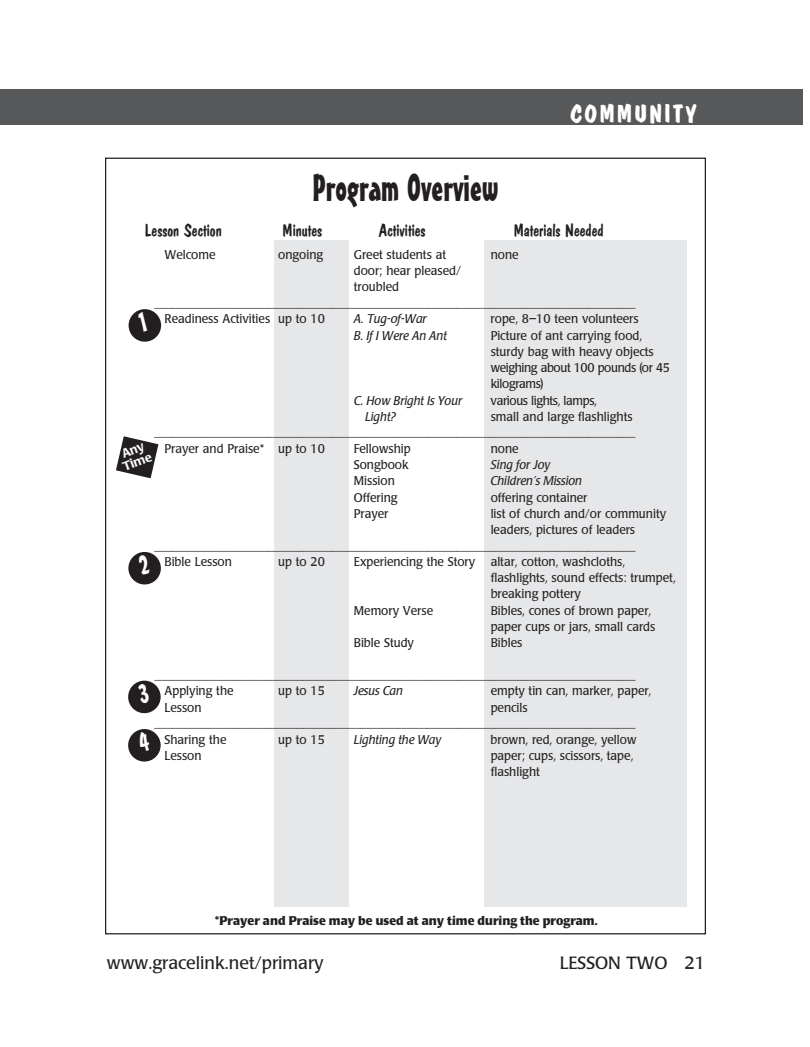
<style>
.page{position:relative;width:810px;height:1047px;background:#fff}
.page>*{position:absolute;margin:0;border:0;box-sizing:border-box;transform-origin:0 0}
.section_title{font:37.5px "Mister Earl BT";color:#231f20}
.t1{font:700 25px "Dom Casual D";letter-spacing:.1em;color:#fff}
.section_title-2{font:17.5px "Dom Casual D";color:#231f20}
.t2{font:17.5px "Poppl Laudatio";color:#231f20}
.body{font:12.5px/16.2px "Poppl Laudatio";color:#231f20;scale:.95 1}
.P_overview_body{font:12.5px "Poppl Laudatio";color:#231f20;scale:.95 1}
.body-2{font:italic 12.5px "Poppl Laudatio";color:#231f20}
.body-Xindent{font:700 12.5px "Poppl Laudatio";color:#231f20}
.body-3{font:12.5px "Poppl Laudatio";letter-spacing:-.03em;color:#231f20;scale:.95 1}
.t3{font:500 12.38px/12.4px "Poppl Laudatio";color:#fff}
</style>
<div class="page">
<div style="left:0;top:89px;width:45px;height:36px;background:#57585a"></div>
<div style="left:45px;top:89px;width:758px;height:36px;background:#57585a"></div>
<div style="left:274px;top:240px;width:75px;height:666px;background:#e6e7e9"></div>
<div style="left:484px;top:240px;width:202px;height:666px;background:#e6e7e9"></div>
<div style="left:129px;top:309px;width:32px;height:32px;background:#231f20;border-radius:50%"></div>
<svg style="left:116px;top:436px;width:42px;height:42px"></svg>
<div style="left:128px;top:552px;width:33px;height:32px;background:#231f20;border-radius:50%"></div>
<div style="left:128px;top:680px;width:33px;height:33px;background:#231f20;border-radius:50%"></div>
<div style="left:128px;top:729px;width:33px;height:32px;background:#231f20;border-radius:50%"></div>
<p class="section_title" style="left:312px;top:165px;width:188px">Program Overview</p>
<p class="t1" style="left:570px;top:99px;width:128px">COMMUNITY</p>
<p class="section_title-2" style="left:145px;top:220px;width:78px">Lesson Section</p>
<p class="section_title-2" style="left:283px;top:220px;width:41px">Minutes</p>
<p class="section_title-2" style="left:379px;top:220px;width:48px">Activities</p>
<p class="section_title-2" style="left:514px;top:220px;width:91px">Materials Needed</p>
<p class="P_overview_body" style="left:165px;top:247px;width:55px">Welcome</p>
<p class="P_overview_body" style="left:278px;top:247px;width:49px">ongoing</p>
<p class="P_overview_body" style="left:354px;top:247px;width:99px">Greet students at</p>
<p class="P_overview_body" style="left:491px;top:247px;width:31px">none</p>
<p class="body" style="left:354px;top:263px;width:114px">door; hear pleased/</p>
<p class="body" style="left:354px;top:279px;width:49px">troubled</p>
<p class="P_overview_body" style="left:155px;top:295px;width:508px">_________________________________________________________________________________</p>
<p class="body" style="left:165px;top:311px;width:170px">Readiness Activities up to 10</p>
<p class="body-2" style="left:354px;top:312px;width:74px">A. Tug-of-War</p>
<p class="body" style="left:491px;top:311px;width:157px">rope, 8–10 teen volunteers</p>
<p class="body-2" style="left:354px;top:328px;width:95px">B. If I Were An Ant</p>
<p class="body" style="left:491px;top:327px;width:190px">Picture of ant carrying food, sturdy bag with heavy objects weighing about 100 pounds (or 45 kilograms)</p>
<p class="body-2" style="left:354px;top:393px;width:110px">C. How Bright Is Your</p>
<p class="body-3" style="left:491px;top:393px;width:113px">various lights, lamps,</p>
<p class="body-2" style="left:365px;top:409px;width:32px">Light?</p>
<p class="body" style="left:491px;top:408px;width:151px">small and large flashlights</p>
<p class="P_overview_body" style="left:155px;top:425px;width:508px">_________________________________________________________________________________</p>
<p class="body" style="left:165px;top:440px;width:170px">Prayer and Praise* up to 10</p>
<p class="body" style="left:354px;top:440px;width:61px">Fellowship</p>
<p class="body" style="left:491px;top:440px;width:31px">none</p>
<p class="body" style="left:354px;top:456px;width:59px">Songbook</p>
<p class="body-2" style="left:491px;top:457px;width:61px">Sing for Joy</p>
<p class="body" style="left:354px;top:473px;width:45px">Mission</p>
<p class="body-2" style="left:491px;top:474px;width:93px">Children’s Mission</p>
<p class="body" style="left:354px;top:489px;width:48px">Offering</p>
<p class="body" style="left:491px;top:489px;width:103px">offering container</p>
<p class="body" style="left:354px;top:505px;width:38px">Prayer</p>
<p class="body" style="left:491px;top:505px;width:186px">list of church and/or community</p>
<p class="body" style="left:491px;top:521px;width:154px">leaders, pictures of leaders</p>
<p class="body" style="left:165px;top:553px;width:72px">Bible Lesson</p>
<p class="body" style="left:278px;top:553px;width:51px">up to 20</p>
<p class="body" style="left:491px;top:553px;width:196px;text-indent:-137px">Experiencing the Story altar, cotton, washcloths, flashlights, sound effects: trumpet, breaking pottery</p>
<p class="body" style="left:354px;top:602px;width:85px">Memory Verse</p>
<p class="body" style="left:491px;top:602px;width:175px">Bibles, cones of brown paper, paper cups or jars, small cards</p>
<p class="body" style="left:354px;top:635px;width:65px">Bible Study</p>
<p class="body" style="left:491px;top:635px;width:35px">Bibles</p>
<p class="P_overview_body" style="left:155px;top:667px;width:508px">_________________________________________________________________________________</p>
<p class="body" style="left:165px;top:683px;width:74px">Applying the</p>
<p class="body" style="left:278px;top:683px;width:51px">up to 15</p>
<p class="body-2" style="left:354px;top:684px;width:51px">Jesus Can</p>
<p class="body" style="left:491px;top:683px;width:171px">empty tin can, marker, paper,</p>
<p class="body" style="left:165px;top:699px;width:41px">Lesson</p>
<p class="body" style="left:491px;top:699px;width:41px">pencils</p>
<p class="P_overview_body" style="left:155px;top:715px;width:508px">_________________________________________________________________________________</p>
<p class="body" style="left:165px;top:731px;width:67px">Sharing the</p>
<p class="body" style="left:278px;top:731px;width:51px">up to 15</p>
<p class="body-2" style="left:354px;top:732px;width:89px">Lighting the Way</p>
<p class="body" style="left:491px;top:731px;width:155px">brown, red, orange, yellow</p>
<p class="body" style="left:165px;top:747px;width:41px">Lesson</p>
<p class="body" style="left:491px;top:747px;width:152px">paper; cups, scissors, tape, flashlight</p>
<p class="t3" style="left:117px;top:449px;width:31px;rotate:-21deg">Any<br>Time</p>
<p class="body-Xindent" style="left:215px;top:913px;width:384px">*Prayer and Praise may be used at any time during the program.</p>
<p class="t2" style="left:107px;top:952px;width:218px">www.gracelink.net/primary</p>
<p class="t2" style="left:560px;top:952px;width:147px">LESSON TWO 21</p>
</div>
